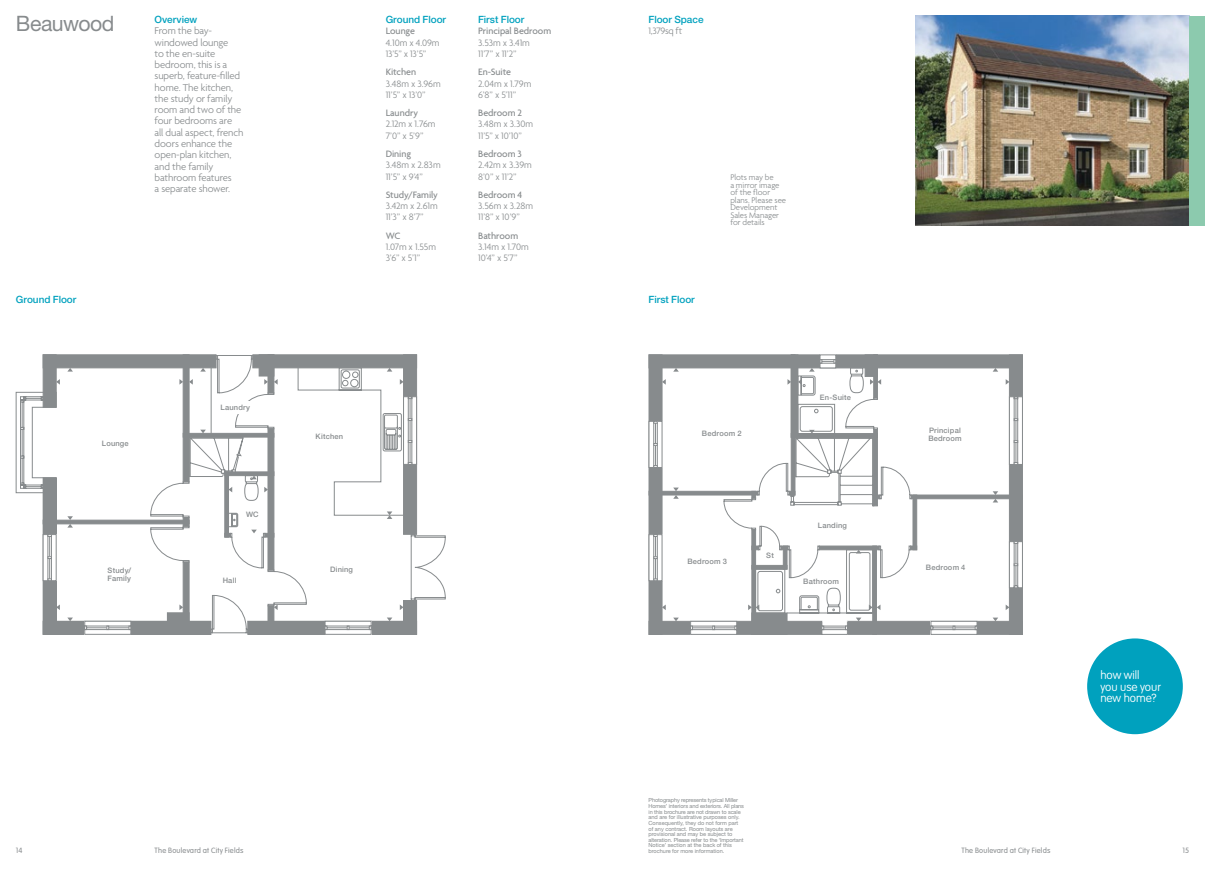
<style>
.page{position:relative;width:1205px;height:869px;background:#fff}
.page>*{position:absolute;margin:0;border:0;box-sizing:border-box;transform-origin:0 0}
.t1{font:21.25px "Helvetica Neue LT Std";letter-spacing:-.025em;color:#878b8d}
.t2{font:100 11.62px/11.6px "VAG Rounded Std";color:#fff}
.t3{font:300 10.62px/11.2px "Agenda";letter-spacing:-.005em;color:#878b8d}
.t4{font:300 10px/11.2px "Agenda";letter-spacing:-.005em;color:#878b8d}
.t5{font:500 10px "Agenda";letter-spacing:-.005em;color:#878b8d}
.t6{font:500 10px "Helvetica Neue LT Std";letter-spacing:-.005em;color:#00a1be}
.t7{font:300 8.75px/7.5px "Agenda";letter-spacing:-.005em;color:#878b8d}
.t8{font:500 7.5px/8px "Helvetica Neue";letter-spacing:.025em;color:#878b8d}
.t9{font:300 7.5px "VAG Rounded Std";letter-spacing:.025em;color:#878b8d}
.t10{font:5.62px/5.6px "Helvetica Neue LT Std";letter-spacing:-.005em;color:#878b8d}
</style>
<div class="page">
<div style="left:1087px;top:638px;width:96px;height:95px;background:#00a1be;border-radius:50%"></div>
<img style="left:915px;top:16px;width:274px;height:209px">
<div style="left:1189px;top:16px;width:16px;height:209px;background:#8ccaae"></div>
<div style="left:248px;top:620px;width:169px;height:14px;border:1px solid #878b8d"></div>
<div style="left:43px;top:620px;width:168px;height:14px;border:1px solid #878b8d"></div>
<div style="left:403px;top:600px;width:14px;height:34px;border:1px solid #878b8d"></div>
<div style="left:268px;top:605px;width:6px;height:29px;border:1px solid #878b8d"></div>
<div style="left:167px;top:612px;width:22px;height:22px;border:1px solid #878b8d"></div>
<svg style="left:325px;top:633px;width:46px;height:1px"></svg>
<svg style="left:84px;top:633px;width:47px;height:1px"></svg>
<svg style="left:16px;top:354px;width:429px;height:279px"></svg>
<svg style="left:274px;top:379px;width:4px;height:5px"></svg>
<svg style="left:400px;top:379px;width:3px;height:5px"></svg>
<svg style="left:387px;top:367px;width:5px;height:4px"></svg>
<svg style="left:274px;top:604px;width:4px;height:5px"></svg>
<svg style="left:400px;top:604px;width:3px;height:5px"></svg>
<svg style="left:387px;top:617px;width:5px;height:4px"></svg>
<svg style="left:387px;top:511px;width:5px;height:7px"></svg>
<svg style="left:264px;top:379px;width:4px;height:5px"></svg>
<svg style="left:189px;top:379px;width:4px;height:5px"></svg>
<svg style="left:200px;top:367px;width:6px;height:4px"></svg>
<svg style="left:200px;top:429px;width:6px;height:4px"></svg>
<svg style="left:179px;top:379px;width:4px;height:5px"></svg>
<svg style="left:56px;top:379px;width:4px;height:5px"></svg>
<svg style="left:67px;top:367px;width:6px;height:4px"></svg>
<svg style="left:179px;top:604px;width:4px;height:5px"></svg>
<svg style="left:56px;top:604px;width:4px;height:5px"></svg>
<svg style="left:67px;top:617px;width:6px;height:4px"></svg>
<svg style="left:67px;top:516px;width:6px;height:11px"></svg>
<svg style="left:228px;top:486px;width:4px;height:6px"></svg>
<svg style="left:264px;top:486px;width:4px;height:6px"></svg>
<svg style="left:251px;top:475px;width:6px;height:4px"></svg>
<svg style="left:251px;top:529px;width:6px;height:4px"></svg>
<div style="left:225px;top:401px;width:34px;height:12px;background:#fff"></div>
<div style="left:649px;top:354px;width:373px;height:14px;background:#878b8d;border:1px solid #878b8d"></div>
<div style="left:649px;top:354px;width:13px;height:280px;background:#878b8d;border:1px solid #878b8d"></div>
<div style="left:1009px;top:354px;width:13px;height:280px;background:#878b8d;border:1px solid #878b8d"></div>
<div style="left:791px;top:355px;width:7px;height:82px;background:#878b8d"></div>
<div style="left:865px;top:354px;width:12px;height:22px;background:#878b8d;border:1px solid #878b8d"></div>
<hr style="left:791px;top:354px;width:4px;height:141px;background:#878b8d">
<svg style="left:648px;top:367px;width:375px;height:268px"></svg>
<svg style="left:1005px;top:379px;width:4px;height:5px"></svg>
<svg style="left:992px;top:368px;width:6px;height:3px"></svg>
<svg style="left:870px;top:379px;width:11px;height:5px"></svg>
<svg style="left:798px;top:379px;width:3px;height:5px"></svg>
<svg style="left:809px;top:354px;width:27px;height:17px"></svg>
<svg style="left:809px;top:429px;width:6px;height:4px"></svg>
<svg style="left:787px;top:379px;width:4px;height:5px"></svg>
<svg style="left:662px;top:379px;width:4px;height:5px"></svg>
<svg style="left:673px;top:368px;width:6px;height:3px"></svg>
<svg style="left:662px;top:604px;width:4px;height:6px"></svg>
<svg style="left:673px;top:617px;width:6px;height:4px"></svg>
<svg style="left:673px;top:487px;width:6px;height:11px"></svg>
<svg style="left:748px;top:604px;width:11px;height:6px"></svg>
<svg style="left:856px;top:617px;width:5px;height:4px"></svg>
<svg style="left:856px;top:549px;width:5px;height:4px"></svg>
<svg style="left:869px;top:604px;width:11px;height:6px"></svg>
<svg style="left:1005px;top:604px;width:4px;height:6px"></svg>
<svg style="left:992px;top:617px;width:6px;height:4px"></svg>
<svg style="left:992px;top:491px;width:6px;height:11px"></svg>
<h1 class="t1" style="left:16px;top:11px;width:100px">Beauwood</h1>
<h3 class="t6" style="left:648px;top:14px;width:56px">Floor Space</h3>
<h3 class="t6" style="left:155px;top:14px;width:44px">Overview</h3>
<p class="t3" style="left:155px;top:26px;width:90px">From the bay&shy;windowed lounge<br>to the en-suite bedroom, this is a superb, feature-filled home. The kitchen, the study or family room and two of the four bedrooms are all dual aspect, french doors enhance the open-plan kitchen, and the family bathroom features<br>a separate shower.</p>
<h3 class="t6" style="left:386px;top:14px;width:62px">Ground Floor</h3>
<h3 class="t5" style="left:386px;top:26px;width:31px">Lounge</h3>
<h3 class="t4" style="left:386px;top:37px;width:55px">4.10m x 4.09m<br>13’5” x 13’5”</h3>
<h3 class="t5" style="left:386px;top:67px;width:32px">Kitchen</h3>
<h3 class="t4" style="left:386px;top:78px;width:56px">3.48m x 3.96m<br>11’5” x 13’0”</h3>
<h3 class="t5" style="left:386px;top:107px;width:34px">Laundry</h3>
<h3 class="t4" style="left:386px;top:119px;width:51px">2.12m x 1.76m<br>7’0” x 5’9”</h3>
<h3 class="t5" style="left:386px;top:148px;width:27px">Dining</h3>
<h3 class="t4" style="left:386px;top:160px;width:56px">3.48m x 2.83m<br>11’5” x 9’4”</h3>
<h3 class="t5" style="left:386px;top:189px;width:54px">Study/Family</h3>
<h3 class="t4" style="left:386px;top:201px;width:54px">3.42m x 2.61m<br>11’3” x 8’7”</h3>
<h3 class="t5" style="left:386px;top:230px;width:16px">WC</h3>
<h3 class="t4" style="left:386px;top:242px;width:52px">1.07m x 1.55m<br>3’6” x 5’1”</h3>
<h3 class="t6" style="left:478px;top:14px;width:48px">First Floor</h3>
<h3 class="t5" style="left:478px;top:26px;width:75px">Principal Bedroom</h3>
<h3 class="t4" style="left:478px;top:37px;width:53px">3.53m x 3.41m<br>11’7” x 11’2”</h3>
<h3 class="t5" style="left:478px;top:67px;width:34px">En-Suite</h3>
<h3 class="t4" style="left:478px;top:78px;width:55px">2.04m x 1.79m<br>6’8” x 5’11”</h3>
<h3 class="t5" style="left:478px;top:107px;width:45px">Bedroom 2</h3>
<h3 class="t4" style="left:478px;top:119px;width:57px">3.48m x 3.30m<br>11’5” x 10’10”</h3>
<h3 class="t5" style="left:478px;top:148px;width:45px">Bedroom 3</h3>
<h3 class="t4" style="left:478px;top:160px;width:55px">2.42m x 3.39m<br>8’0” x 11’2”</h3>
<h3 class="t5" style="left:478px;top:189px;width:46px">Bedroom 4</h3>
<h3 class="t4" style="left:478px;top:201px;width:56px">3.56m x 3.28m<br>11’8” x 10’9”</h3>
<h3 class="t5" style="left:478px;top:230px;width:42px">Bathroom</h3>
<h3 class="t4" style="left:478px;top:242px;width:52px">3.14m x 1.70m<br>10’4” x 5’7”</h3>
<h3 class="t8" style="left:96px;top:16px;width:41px">Bedroom 2</h3>
<h3 class="t4" style="left:648px;top:26px;width:35px">1,379sq ft</h3>
<h3 class="t8" style="left:212px;top:108px;width:31px">Landing</h3>
<h3 class="t8" style="left:160px;top:138px;width:9px">St</h3>
<h3 class="t8" style="left:197px;top:164px;width:37px">Bathroom</h3>
<h3 class="t6" style="left:16px;top:293px;width:62px">Ground Floor</h3>
<h3 class="t6" style="left:648px;top:293px;width:48px">First Floor</h3>
<h3 class="t7" style="left:730px;top:174px;width:57px">Plots may be<br>a mirror image of the floor plans. Please see<br>Development<br>Sales Manager for details</h3>
<h3 class="t8" style="left:102px;top:438px;width:28px">Lounge</h3>
<h3 class="t8" style="left:108px;top:565px;width:25px">Study/<br>Family</h3>
<h3 class="t8" style="left:220px;top:402px;width:31px">Laundry</h3>
<h3 class="t8" style="left:246px;top:509px;width:14px">WC</h3>
<h3 class="t8" style="left:223px;top:575px;width:15px">Hall</h3>
<h3 class="t8" style="left:316px;top:431px;width:29px">Kitchen</h3>
<h3 class="t8" style="left:330px;top:564px;width:25px">Dining</h3>
<h3 class="t8" style="left:702px;top:428px;width:41px">Bedroom 2</h3>
<h3 class="t8" style="left:820px;top:392px;width:32px">En-Suite</h3>
<h3 class="t8" style="left:687px;top:557px;width:41px">Bedroom 3</h3>
<h3 class="t8" style="left:766px;top:551px;width:9px">St</h3>
<h3 class="t8" style="left:818px;top:520px;width:31px">Landing</h3>
<h3 class="t8" style="left:803px;top:576px;width:37px">Bathroom</h3>
<h3 class="t8" style="left:928px;top:425px;width:35px">Principal<br>Bedroom</h3>
<h3 class="t8" style="left:926px;top:562px;width:41px">Bedroom 4</h3>
<h2 class="t2" style="left:1100px;top:669px;width:62px">how will<br>you use your new home?</h2>
<p class="t10" style="left:648px;top:797px;width:97px">Photography represents typical Miller Homes’ interiors and exteriors. All plans in this brochure are not drawn to scale and are for illustrative purposes only.<br>Consequently, they do not form part of any contract. Room layouts are provisional and may be subject to alteration. Please refer to the ‘Important Notice’ section at the back of this brochure for more information.</p>
<h3 class="t9" style="left:16px;top:845px;width:8px">14</h3>
<h3 class="t9" style="left:155px;top:845px;width:90px">The Boulevard at City Fields</h3>
<h3 class="t9" style="left:961px;top:845px;width:90px">The Boulevard at City Fields</h3>
<h3 class="t9" style="left:1182px;top:845px;width:8px">15</h3>
</div>
